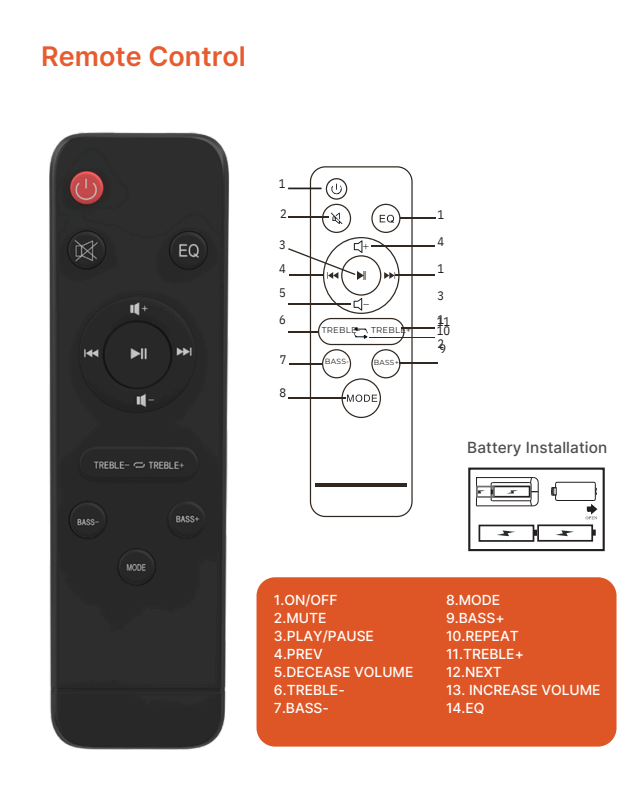
<style>
.page{position:relative;width:639px;height:807px;background:#fff}
.page>*{position:absolute;margin:0;border:0;box-sizing:border-box;transform-origin:0 0}
.t1{font:600 27.2px "Inter";color:#e65c2f}
.t2{font:500 15.2px "Inter";letter-spacing:.005em;color:#4f4f51}
.t3{font:500 14px/18px "Inter";color:#fff}
.t4{font:12.4px/24px "IBM Plex Sans Cond";color:#231f20;text-align:justify}
.t5{font:8.4px "Montserrat";letter-spacing:.03em;color:#231f20}
.t6{font:7.6px "Montserrat";color:#231f20}
.t7{font:7.2px "Montserrat";color:#231f20}
</style>
<div class="page">
<img style="left:49px;top:132px;width:536px;height:618px">
<svg style="left:310px;top:166px;width:103px;height:351px"></svg>
<hr style="left:315px;top:483px;width:92px;height:3px;background:#302821">
<hr style="left:400px;top:218px;width:35px;height:1px;background:#302821">
<hr style="left:372px;top:246px;width:63px;height:1px;background:#302821">
<hr style="left:395px;top:275px;width:40px;height:1px;background:#302821">
<hr style="left:402px;top:328px;width:33px;height:1px;background:#302821">
<hr style="left:369px;top:337px;width:66px;height:1px;background:#302821">
<hr style="left:400px;top:363px;width:38px;height:1px;background:#302821">
<svg style="left:288px;top:178px;width:117px;height:240px"></svg>
<hr style="left:288px;top:188px;width:34px;height:1px;background:#231f20">
<div style="left:257px;top:577px;width:360px;height:170px;background:#df5626;border-radius:19px"></div>
<hr style="left:557px;top:500px;width:37px;height:1px;background:#231f20">
<hr style="left:557px;top:482px;width:37px;height:1px;background:#231f20">
<svg style="left:586px;top:481px;width:12px;height:38px"></svg>
<svg style="left:551px;top:481px;width:7px;height:20px"></svg>
<div style="left:468px;top:468px;width:137px;height:83px;border:2px solid #231f20"></div>
<div style="left:479px;top:525px;width:55px;height:17px;border:2px solid #231f20"></div>
<svg style="left:533px;top:530px;width:4px;height:6px"></svg>
<svg style="left:497px;top:530px;width:18px;height:6px"></svg>
<div style="left:537px;top:524px;width:56px;height:18px;border:2px solid #231f20"></div>
<svg style="left:592px;top:530px;width:4px;height:6px"></svg>
<svg style="left:556px;top:530px;width:17px;height:6px"></svg>
<svg style="left:471px;top:477px;width:68px;height:30px"></svg>
<div style="left:476px;top:486px;width:19px;height:12px;border:2px solid #6d6e70"></div>
<h1 class="t1" style="left:41px;top:40px;width:206px">Remote Control</h1>
<p class="t4" style="left:279px;top:172px;width:8px">1</p>
<h4 class="t4" style="left:280px;top:201px;width:8px">2</h4>
<p class="t4" style="left:279px;top:232px;width:8px">3<br>4<br>5</p>
<p class="t4" style="left:279px;top:307px;width:8px">6</p>
<p class="t4" style="left:280px;top:347px;width:8px">7</p>
<h5 class="t4" style="left:279px;top:380px;width:8px">8</h5>
<p class="t5" style="left:322px;top:325px;width:40px">TREBLE-</p>
<h4 class="t5" style="left:371px;top:325px;width:42px">TREBLE+</h4>
<h4 class="t6" style="left:325px;top:357px;width:26px">BASS-</h4>
<h3 class="t7" style="left:374px;top:358px;width:27px">BASS+</h3>
<h5 class="t4" style="left:438px;top:201px;width:8px;line-height:27.2px">1<br>4<br>1<br>3</h5>
<h5 class="t4" style="left:438px;top:307px;width:8px">1<br>2</h5>
<p class="t4" style="left:437px;top:317px;width:15px;line-height:8.8px">11<br>10</p>
<p class="t4" style="left:439px;top:337px;width:8px">9</p>
<p class="t2" style="left:467px;top:438px;width:142px">Battery Installation</p>
<p class="t3" style="left:274px;top:591px;width:141px">1.ON/OFF<br>2.MUTE<br>3.PLAY/PAUSE<br>4.PREV<br>5.DECEASE VOLUME<br>6.TREBLE-<br>7.BASS-</p>
<p class="t3" style="left:446px;top:591px;width:79px">8.MODE<br>9.BASS+<br>10.REPEAT<br>11.TREBLE+<br>12.NEXT</p>
<p class="t3" style="left:446px;top:681px;width:156px">13. INCREASE VOLUME<br>14.EQ</p>
</div>
